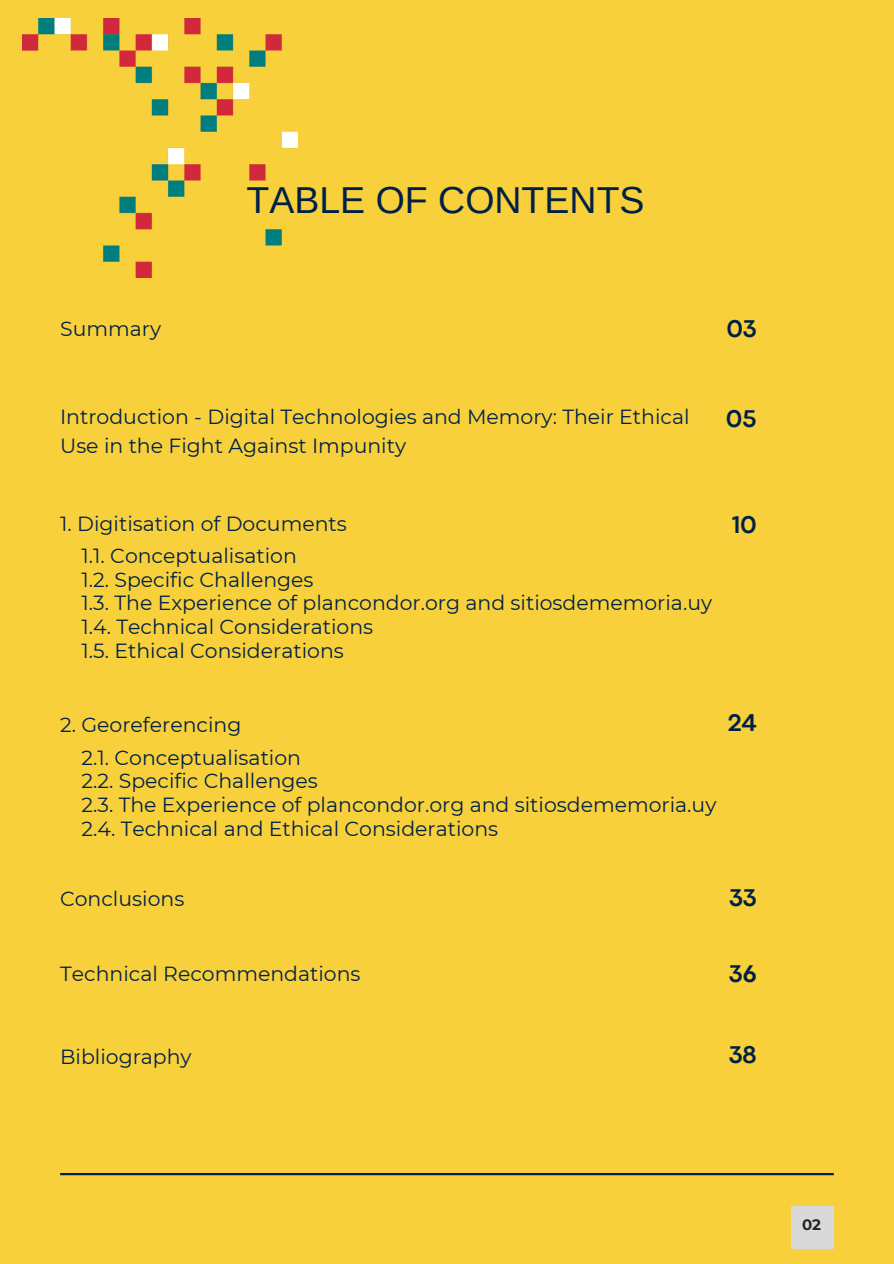
<style>
.page{position:relative;width:894px;height:1264px;background:#fff}
.page>*{position:absolute;margin:0;border:0;box-sizing:border-box;transform-origin:0 0}
.t1{font:37.5px "Arimo";color:#002147}
.t2{font:700 25.2px "Codec Pro";color:#002147}
.t3{font:20.4px/29.2px "Montserrat";color:#002147}
.t4{font:700 15px "Montserrat";color:#222525}
</style>
<div class="page">
<div style="left:0;top:0;width:893px;height:1263px;background:#f8d03b"></div>
<hr style="left:60px;top:1172px;width:773px;height:3px;background:#002147">
<div style="left:790px;top:1205px;width:43px;height:43px;background:#d9d9d9"></div>
<img style="left:23px;top:18px;width:274px;height:259px">
<p class="t1" style="left:246px;top:179px;width:399px">TABLE OF CONTENTS</p>
<p class="t3" style="left:60px;top:314px;width:102px">Summary</p>
<p class="t2" style="left:726px;top:320px;width:31px">03</p>
<h1 class="t3" style="left:60px;top:401px;width:630px">Introduction - Digital Technologies and Memory: Their Ethical<br>Use in the Fight Against Impunity</h1>
<p class="t2" style="left:726px;top:409px;width:32px">05</p>
<p class="t3" style="left:60px;top:508px;width:288px">1. Digitisation of Documents</p>
<p class="t3" style="left:81px;top:541px;width:217px">1.1. Conceptualisation</p>
<p class="t3" style="left:81px;top:565px;width:233px">1.2. Specific Challenges</p>
<p class="t3" style="left:81px;top:588px;width:632px">1.3. The Experience of plancondor.org and sitiosdememoria.uy</p>
<p class="t3" style="left:81px;top:612px;width:293px">1.4. Technical Considerations</p>
<p class="t3" style="left:81px;top:635px;width:264px">1.5. Ethical Considerations</p>
<p class="t2" style="left:731px;top:515px;width:26px">10</p>
<p class="t3" style="left:60px;top:710px;width:183px">2. Georeferencing</p>
<p class="t3" style="left:81px;top:742px;width:221px">2.1. Conceptualisation</p>
<p class="t3" style="left:81px;top:766px;width:238px">2.2. Specific Challenges</p>
<p class="t3" style="left:81px;top:790px;width:636px">2.3. The Experience of plancondor.org and sitiosdememoria.uy</p>
<p class="t3" style="left:81px;top:813px;width:418px">2.4. Technical and Ethical Considerations</p>
<p class="t2" style="left:727px;top:714px;width:30px">24</p>
<p class="t3" style="left:60px;top:884px;width:126px">Conclusions</p>
<p class="t2" style="left:728px;top:888px;width:29px">33</p>
<p class="t3" style="left:60px;top:958px;width:302px">Technical Recommendations</p>
<p class="t2" style="left:728px;top:964px;width:29px">36</p>
<p class="t3" style="left:60px;top:1042px;width:133px">Bibliography</p>
<p class="t2" style="left:728px;top:1045px;width:29px">38</p>
<p class="t4" style="left:801px;top:1215px;width:21px">02</p>
</div>
